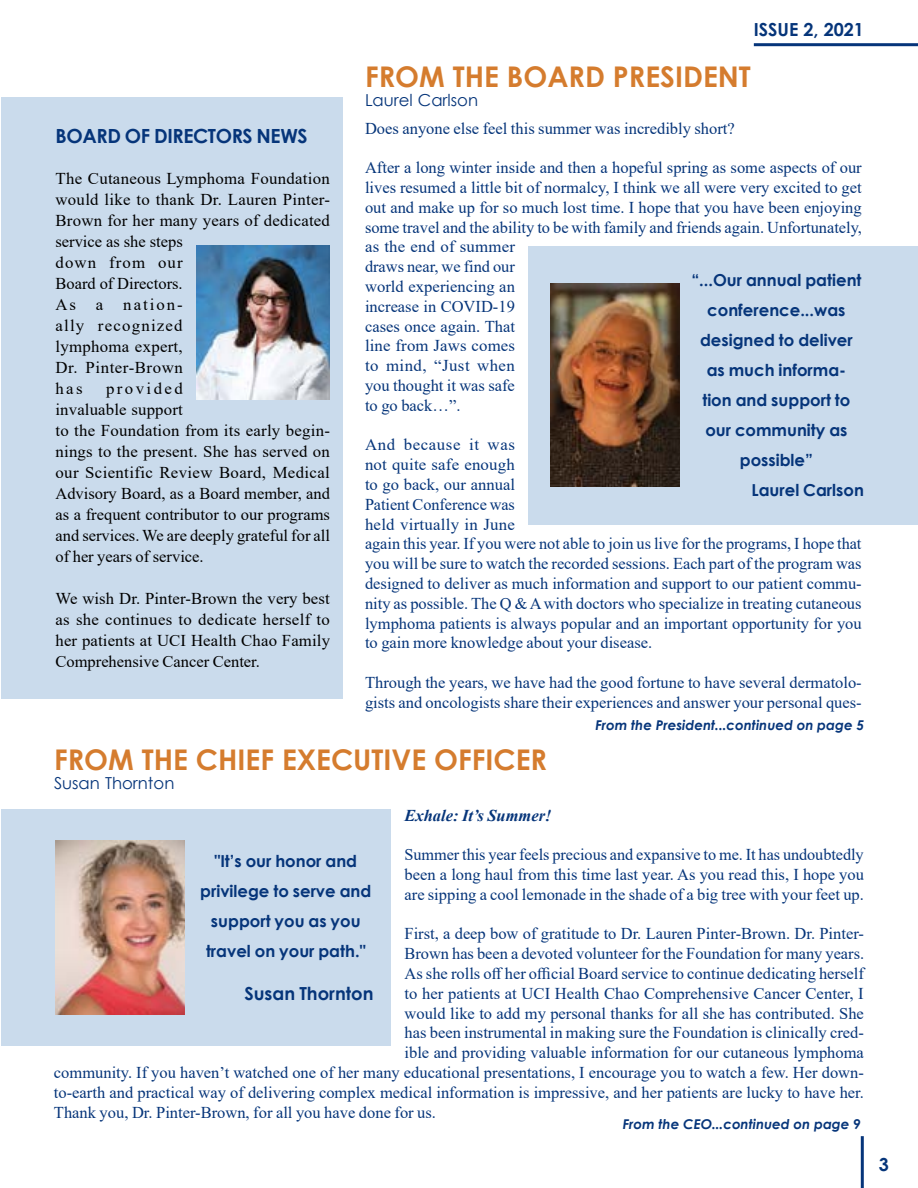
<style>
.page{position:relative;width:918px;height:1188px;background:#fff}
.page>*{position:absolute;margin:0;border:0;box-sizing:border-box;transform-origin:0 0}
.t1{font:700 28.5px "Century Gothic";color:#d57c2e}
.t2{font:700 19.5px "Century Gothic";letter-spacing:-.02em;color:#06357a}
.t3{font:700 18px "Century Gothic";color:#06357a}
.t4{font:16.5px/19.8px "Times New Roman";color:#06357a}
.t5{font:16.5px/21px "Times New Roman";letter-spacing:.01em;color:#000}
.t6{font:700 16.5px/30px "Century Gothic";color:#06357a;text-align:center}
.t7{font:16.5px "Century Gothic";color:#06357a}
.t8{font:italic 700 16.5px "Times New Roman";color:#06357a}
.t9{font:italic 700 13.5px "Century Gothic";color:#06357a}
</style>
<div class="page">
<hr style="left:754px;top:43px;width:164px;height:3px;background:#06357a">
<hr style="left:861px;top:1136px;width:3px;height:52px;background:#06357a">
<div style="left:2px;top:809px;width:389px;height:237px;background:#cadbec"></div>
<img style="left:56px;top:841px;width:129px;height:173px">
<div style="left:528px;top:246px;width:390px;height:278px;background:#cadbec"></div>
<img style="left:550px;top:283px;width:129px;height:204px">
<div style="left:2px;top:97px;width:341px;height:601px;background:#cadbec"></div>
<img style="left:196px;top:246px;width:133px;height:153px">
<p class="t3" style="left:754px;top:16px;width:112px">ISSUE 2, 2021</p>
<p class="t2" style="left:56px;top:121px;width:254px">BOARD OF DIRECTORS NEWS</p>
<p class="t5" style="left:56px;top:168px;width:276px">The Cutaneous Lymphoma Foundation would like to thank Dr. Lauren Pinter-<br>Brown for her many years of dedicated service as she steps<br>down from our<br>Board of Directors.<br>As a nation-<br>ally recognized<br>lymphoma expert,<br>Dr. Pinter-Brown<br>has</p>
<p class="t5" style="left:56px;top:378px;width:276px;text-indent:51px">provided<br>invaluable support<br>to the Foundation from its early begin&shy;nings to the present. She has served on our Scientific Review Board, Medical<br>Advisory Board, as a Board member, and as a frequent contributor to our programs and services. We are deeply grateful for all of her years of service.</p>
<p class="t5" style="left:56px;top:588px;width:276px;text-align:justify">We wish Dr. Pinter-Brown the very best as she continues to dedicate herself to her patients at UCI Health Chao Family Comprehensive Cancer Center.</p>
<h1 class="t1" style="left:365px;top:55px;width:387px">FROM THE BOARD PRESIDENT</h1>
<p class="t7" style="left:365px;top:89px;width:115px">Laurel Carlson</p>
<p class="t4" style="left:365px;top:118px;width:371px">Does anyone else feel this summer was incredibly short?</p>
<p class="t4" style="left:365px;top:157px;width:498px">After a long winter inside and then a hopeful spring as some aspects of our lives resumed a little bit of normalcy, I think we all were very excited to get out and make up for so much lost time. I hope that you have been enjoying some travel and the ability to be with family and friends again. Unfortunately, as the end of summer<br>draws near, we find our<br>world experiencing an<br>increase in COVID-19<br>cases once again. That<br>line from Jaws comes<br>to mind, “Just when<br>you thought it was safe<br>to go back…”.</p>
<p class="t4" style="left:365px;top:434px;width:498px">And because it was<br>not quite safe enough<br>to go back, our annual<br>Patient Conference was<br>held virtually in June<br>again this year. If you were not able to join us live for the programs, I hope that you will be sure to watch the recorded sessions. Each part of the program was designed to deliver as much information and support to our patient commu&shy;nity as possible. The Q &amp; A with doctors who specialize in treating cutaneous lymphoma patients is always popular and an important opportunity for you to gain more knowledge about your disease.</p>
<p class="t4" style="left:365px;top:672px;width:498px">Through the years, we have had the good fortune to have several dermatolo&shy;gists and oncologists share their experiences and answer your personal ques-</p>
<p class="t6" style="left:691px;top:265px;width:172px">“...Our annual patient</p>
<p class="t6" style="left:707px;top:295px;width:140px">conference...was</p>
<p class="t6" style="left:700px;top:325px;width:154px">designed to deliver</p>
<p class="t6" style="left:707px;top:355px;width:141px">as much informa-</p>
<p class="t6" style="left:702px;top:385px;width:150px">tion and support to</p>
<p class="t6" style="left:705px;top:415px;width:144px">our community as</p>
<p class="t6" style="left:740px;top:445px;width:75px">possible”</p>
<p class="t6" style="left:751px;top:475px;width:114px">Laurel Carlson</p>
<p class="t9" style="left:595px;top:715px;width:270px">From the President...continued on page 5</p>
<h1 class="t1" style="left:54px;top:738px;width:495px">FROM THE CHIEF EXECUTIVE OFFICER</h1>
<p class="t7" style="left:54px;top:772px;width:122px">Susan Thornton</p>
<p class="t8" style="left:405px;top:803px;width:148px">Exhale: It’s Summer!</p>
<p class="t4" style="left:405px;top:844px;width:461px;text-align:justify">Summer this year feels precious and expansive to me. It has undoubtedly been a long haul from this time last year. As you read this, I hope you are sipping a cool lemonade in the shade of a big tree with your feet up.</p>
<p class="t4" style="left:405px;top:923px;width:461px">First, a deep bow of gratitude to Dr. Lauren Pinter-Brown. Dr. Pinter-</p>
<p class="t4" style="left:405px;top:943px;width:461px">Brown has been a devoted volunteer for the Foundation for many years.</p>
<p class="t4" style="left:405px;top:963px;width:461px">As she rolls off her official Board service to continue dedicating herself</p>
<p class="t4" style="left:405px;top:983px;width:461px">to her patients at UCI Health Chao Comprehensive Cancer Center, I</p>
<p class="t4" style="left:405px;top:1003px;width:461px">would like to add my personal thanks for all she has contributed. She</p>
<p class="t4" style="left:405px;top:1022px;width:461px">has been instrumental in making sure the Foundation is clinically cred-</p>
<p class="t4" style="left:405px;top:1042px;width:461px">ible and providing valuable information for our cutaneous lymphoma</p>
<p class="t4" style="left:54px;top:1062px;width:811px">community. If you haven’t watched one of her many educational presentations, I encourage you to watch a few. Her down-</p>
<p class="t4" style="left:54px;top:1082px;width:811px">to-earth and practical way of delivering complex medical information is impressive, and her patients are lucky to have her.</p>
<p class="t4" style="left:54px;top:1102px;width:384px">Thank you, Dr. Pinter-Brown, for all you have done for us.</p>
<p class="t6" style="left:200px;top:845px;width:173px">"It’s our honor and privilege to serve and support you as you travel on your path."</p>
<p class="t3" style="left:244px;top:980px;width:131px">Susan Thornton</p>
<p class="t9" style="left:623px;top:1114px;width:240px">From the CEO...continued on page 9</p>
<p class="t3" style="left:879px;top:1151px;width:12px">3</p>
</div>
